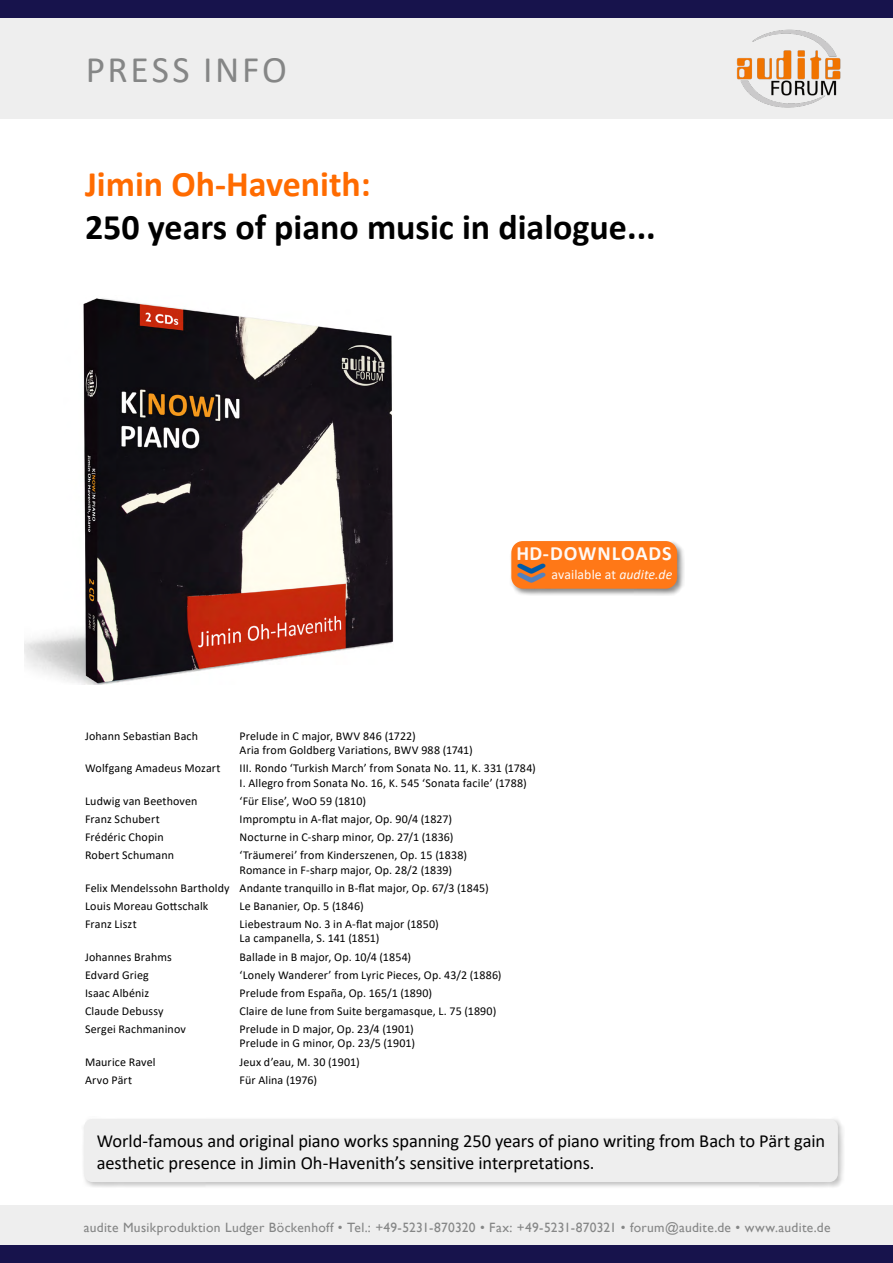
<style>
.page{position:relative;width:893px;height:1263px;background:#fff}
.page>*{position:absolute;margin:0;border:0;box-sizing:border-box;transform-origin:0 0}
.t1{font:61.8px "Arial Rounded MT Bold";color:#5281bf;scale:.77 1}
.t2{font:37.5px "Calibri";letter-spacing:.07em;color:#858686}
.t3{font:700 36px "Calibri";color:#000}
.t4{font:700 36px "Calibri";color:#ff6b00}
.t5{font:700 20.25px "Calibri";letter-spacing:.04em;color:#fef9f5}
.t6{font:18.45px/22.2px "Calibri";letter-spacing:-.005em;color:#000}
.t7{font:13.8px "Calibri";letter-spacing:.005em;color:#fef9f5}
.t8{font:13.5px "Gill Sans";letter-spacing:.02em;color:#858686}
.t9{font:12px/14.4px "Calibri";letter-spacing:.01em;color:#000}
.s1{font-style:italic}
.s2{color:#005ba8}
</style>
<div class="page">
<div style="left:0;top:1205px;width:893px;height:44px;background:#eee"></div>
<div style="left:81px;top:1117px;width:763px;height:72px;background:#000;opacity:.25"></div>
<div style="left:84px;top:1119px;width:754px;height:63px;background:#eee;border-radius:8px"></div>
<img style="left:24px;top:298px;width:369px;height:386px">
<div style="left:0;top:0;width:893px;height:118px;background:#eee"></div>
<img style="left:736px;top:29px;width:105px;height:79px">
<div style="left:0;top:0;width:893px;height:17px;background:#17134c"></div>
<div style="left:0;top:1246px;width:893px;height:17px;background:#17134c"></div>
<div style="left:509px;top:539px;width:176px;height:57px;background:#000;opacity:.5"></div>
<div style="left:511px;top:541px;width:166px;height:48px;background:#ff7817;border-radius:12px"></div>
<h2 class="t2" style="left:86px;top:44px;width:203px">PRESS INFO</h2>
<h3 class="t4" style="left:85px;top:159px;width:287px">Jimin Oh-Havenith:</h3>
<h3 class="t3" style="left:85px;top:202px;width:572px">250 years of piano music in dialogue...</h3>
<h3 class="t5" style="left:516px;top:539px;width:157px">HD-DOWNLOADS</h3>
<p class="t7" style="left:552px;top:564px;width:122px">available at <span class="s1">audite.de</span></p>
<h1 class="t1" style="left:489px;top:586px;width:36px;rotate:-90deg">‹<span class="s2">‹</span></h1>
<p class="t9" style="left:85px;top:728px;width:115px">Johann Sebastian Bach</p>
<p class="t9" style="left:240px;top:728px;width:235px">Prelude in C major, BWV 846 (1722)<br>Aria from Goldberg Variations, BWV 988 (1741)</p>
<p class="t9" style="left:85px;top:761px;width:137px">Wolfgang Amadeus Mozart</p>
<p class="t9" style="left:240px;top:761px;width:298px">III. Rondo ‘Turkish March’ from Sonata No. 11, K. 331 (1784)<br>I. Allegro from Sonata No. 16, K. 545 ‘Sonata facile’ (1788)</p>
<p class="t9" style="left:85px;top:793px;width:114px">Ludwig van Beethoven</p>
<p class="t9" style="left:240px;top:793px;width:128px">‘Für Elise’, WoO 59 (1810)</p>
<p class="t9" style="left:85px;top:811px;width:76px">Franz Schubert</p>
<p class="t9" style="left:240px;top:811px;width:214px">Impromptu in A-flat major, Op. 90/4 (1827)</p>
<p class="t9" style="left:85px;top:829px;width:80px">Frédéric Chopin</p>
<p class="t9" style="left:240px;top:829px;width:215px">Nocturne in C-sharp minor, Op. 27/1 (1836)</p>
<p class="t9" style="left:85px;top:848px;width:91px">Robert Schumann</p>
<p class="t9" style="left:240px;top:848px;width:229px">‘Träumerei’ from Kinderszenen, Op. 15 (1838)<br>Romance in F-sharp major, Op. 28/2 (1839)</p>
<p class="t9" style="left:85px;top:878px;width:405px;line-height:18.1px">Felix Mendelssohn Bartholdy Andante tranquillo in B-flat major, Op. 67/3 (1845)<br>Louis Moreau Gottschalk</p>
<p class="t9" style="left:240px;top:898px;width:126px">Le Bananier, Op. 5 (1846)</p>
<p class="t9" style="left:85px;top:916px;width:53px">Franz Liszt</p>
<p class="t9" style="left:240px;top:916px;width:201px">Liebestraum No. 3 in A-flat major (1850)<br>La campanella, S. 141 (1851)</p>
<p class="t9" style="left:85px;top:949px;width:88px">Johannes Brahms</p>
<p class="t9" style="left:240px;top:949px;width:173px">Ballade in B major, Op. 10/4 (1854)</p>
<p class="t9" style="left:85px;top:967px;width:65px">Edvard Grieg</p>
<p class="t9" style="left:240px;top:967px;width:264px">‘Lonely Wanderer’ from Lyric Pieces, Op. 43/2 (1886)</p>
<p class="t9" style="left:85px;top:985px;width:66px">Isaac Albéniz</p>
<p class="t9" style="left:240px;top:985px;width:194px">Prelude from España, Op. 165/1 (1890)</p>
<p class="t9" style="left:85px;top:1003px;width:80px">Claude Debussy</p>
<p class="t9" style="left:240px;top:1003px;width:258px">Claire de lune from Suite bergamasque, L. 75 (1890)</p>
<p class="t9" style="left:85px;top:1021px;width:102px">Sergei Rachmaninov</p>
<p class="t9" style="left:240px;top:1021px;width:177px">Prelude in D major, Op. 23/4 (1901)<br>Prelude in G minor, Op. 23/5 (1901)</p>
<p class="t9" style="left:85px;top:1054px;width:72px">Maurice Ravel</p>
<p class="t9" style="left:240px;top:1054px;width:122px">Jeux d’eau, M. 30 (1901)</p>
<p class="t9" style="left:85px;top:1072px;width:49px">Arvo Pärt</p>
<p class="t9" style="left:240px;top:1072px;width:79px">Für Alina (1976)</p>
<h3 class="t6" style="left:97px;top:1129px;width:730px">World-famous and original piano works spanning 250 years of piano writing from Bach to Pärt gain aesthetic presence in Jimin Oh-Havenith’s sensitive interpretations.</h3>
<p class="t8" style="left:84px;top:1219px;width:748px">audite Musikproduktion Ludger Böckenhoff • Tel.: +49-5231-870320 • Fax: +49-5231-870321 • forum@audite.de • www.audite.de</p>
</div>
